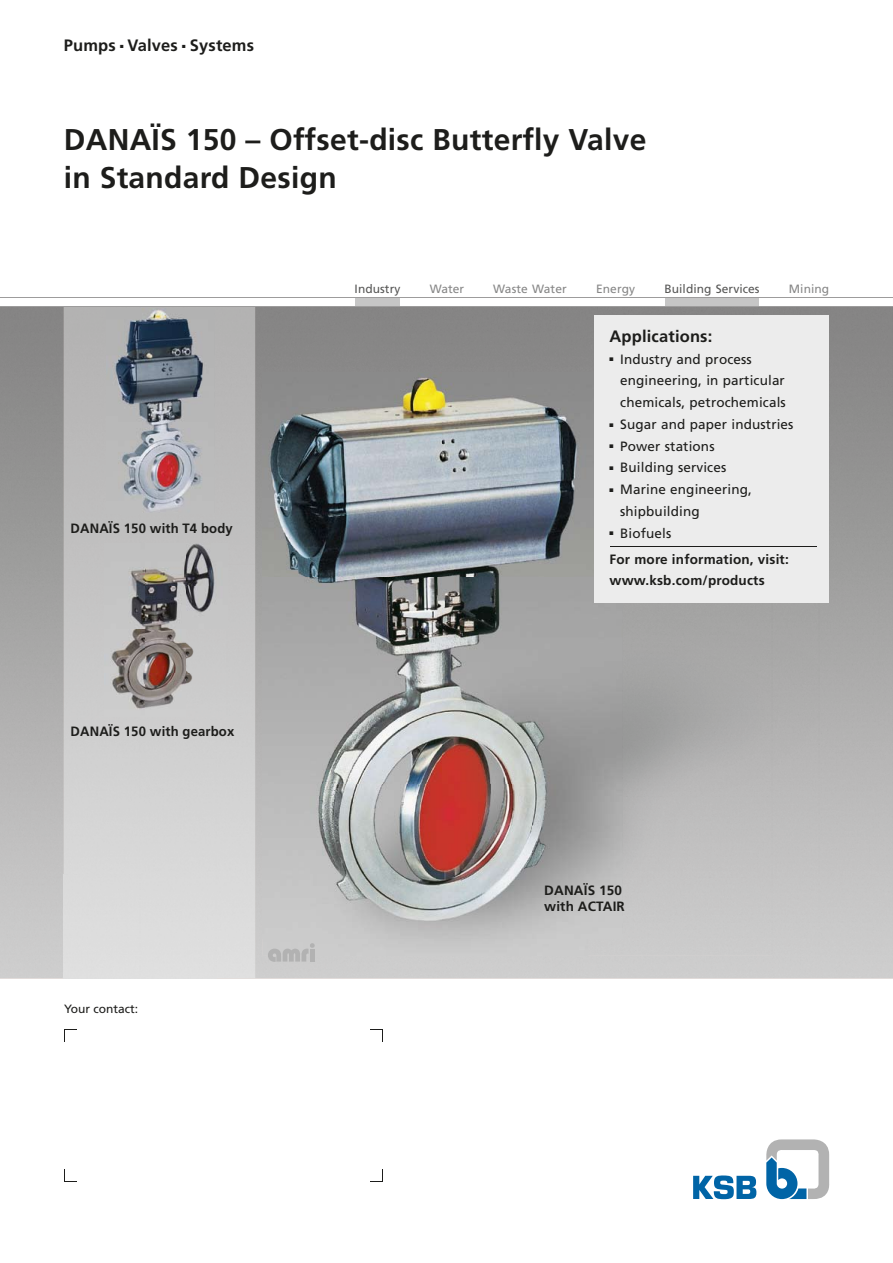
<style>
.page{position:relative;width:893px;height:1263px;background:#fff}
.page>*{position:absolute;margin:0;border:0;box-sizing:border-box;transform-origin:0 0}
.t1{font:700 30px/37.5px "Frutiger LT Std";letter-spacing:.01em;color:#1d1d1b}
.t2{font:700 16.5px "Frutiger LT Std";letter-spacing:.01em;color:#1d1d1b}
.t3{font:13.5px/21.8px "Frutiger LT Std";letter-spacing:.01em;color:#1d1d1b}
.t4{font:700 13.5px/16.2px "Frutiger LT Std";letter-spacing:.01em;color:#1d1d1b}
.t5{font:12px "Frutiger LT Std";letter-spacing:.005em;color:#878787}
.t6{font:12px "Frutiger LT Std";letter-spacing:.005em;color:#575756}
.t7{font:12px "Frutiger LT Std";color:#1d1d1b}
.s1{font-weight:400}
</style>
<div class="page">
<div style="left:665px;top:298px;width:94px;height:8px;background:#c6c6c6"></div>
<div style="left:356px;top:298px;width:44px;height:8px;background:#c6c6c6"></div>
<div style="left:140px;top:307px;width:115px;height:51px;background:#b3b3b2"></div>
<div style="left:179px;top:358px;width:76px;height:206px;background:#bbb"></div>
<hr style="left:0;top:306px;width:893px;height:1px;background:#9d9c9c">
<hr style="left:0;top:297px;width:893px;height:1px;background:#9d9c9c">
<svg style="left:766px;top:1139px;width:64px;height:60px"></svg>
<svg style="left:693px;top:1175px;width:63px;height:24px"></svg>
<svg style="left:64px;top:1029px;width:13px;height:13px"></svg>
<svg style="left:370px;top:1029px;width:13px;height:13px"></svg>
<svg style="left:64px;top:1169px;width:13px;height:13px"></svg>
<svg style="left:370px;top:1169px;width:13px;height:13px"></svg>
<img style="left:105px;top:543px;width:122px;height:174px">
<img style="left:106px;top:308px;width:108px;height:206px">
<div style="left:309px;top:939px;width:278px;height:16px;background:#cbcbcb"></div>
<img style="left:262px;top:372px;width:360px;height:567px">
<div style="left:595px;top:315px;width:234px;height:287px;background:#ececec"></div>
<hr style="left:610px;top:546px;width:206px;height:1px;background:#1d1d1b">
<svg style="left:268px;top:943px;width:47px;height:19px"></svg>
<div style="left:310px;top:949px;width:5px;height:12px;background:#b2b2b2"></div>
<p class="t2" style="left:64px;top:35px;width:192px">Pumps ■ Valves ■ systems</p>
<h1 class="t1" style="left:64px;top:121px;width:584px">Danaïs 150 – Offset-disc Butterfly Valve in standard Design</h1>
<p class="t4" style="left:71px;top:520px;width:164px">Danaïs 150 with T4 body</p>
<p class="t4" style="left:71px;top:723px;width:165px">Danaïs 150 with gearbox</p>
<p class="t7" style="left:64px;top:1001px;width:76px">Your contact:</p>
<p class="t6" style="left:355px;top:281px;width:47px">Industry</p>
<p class="t5" style="left:430px;top:281px;width:36px">Water</p>
<p class="t5" style="left:493px;top:281px;width:75px">Waste Water</p>
<p class="t5" style="left:596px;top:281px;width:40px">Energy</p>
<p class="t6" style="left:664px;top:281px;width:97px">Building Services</p>
<p class="t5" style="left:789px;top:281px;width:42px">Mining</p>
<p class="t2" style="left:610px;top:326px;width:104px">applications:</p>
<p class="t3" style="left:620px;top:348px;width:167px;text-indent:-11px">■ Industry and process engineering, in particular chemicals, petrochemicals</p>
<p class="t3" style="left:610px;top:413px;width:185px">■ Sugar and paper industries</p>
<p class="t3" style="left:610px;top:435px;width:107px">■ Power stations</p>
<p class="t3" style="left:610px;top:457px;width:118px">■ Building services</p>
<p class="t3" style="left:620px;top:479px;width:133px;text-indent:-11px">■ Marine engineering, shipbuilding</p>
<p class="t4" style="left:610px;top:520px;width:181px;line-height:26px">■ <span class="s1">Biofuels<br></span>For more information, visit:</p>
<p class="t4" style="left:610px;top:573px;width:157px">www.ksb.com/products</p>
<p class="t4" style="left:544px;top:882px;width:82px">Danaïs 150 with aCTaIR</p>
</div>
